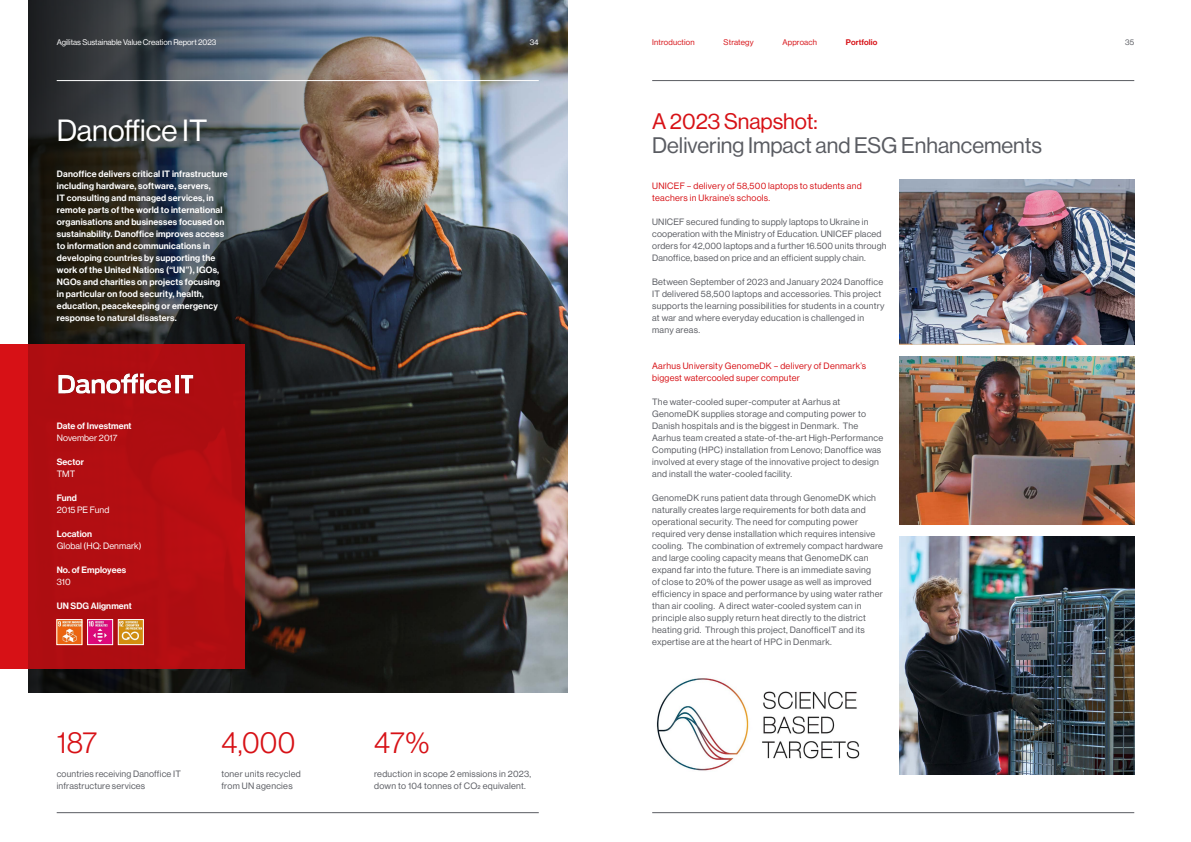
<style>
.page{position:relative;width:1191px;height:842px;background:#fff}
.page>*{position:absolute;margin:0;border:0;box-sizing:border-box;transform-origin:0 0}
.t1{font:300 30px "Neue Haas Display";letter-spacing:.01em;color:#d71116}
.t2{font:30px "Neue Haas Display";color:#fff}
.t3{font:22px "Neue Haas Display";color:#5a5c62}
.t4{font:22px "Neue Haas Display";color:#d71116}
.t5{font:9px/12px "Neue Haas Display";letter-spacing:.03em;color:#5a5c62}
.t6{font:9px/12px "Neue Haas Display Mediu";letter-spacing:.02em;color:#fff}
.t7{font:9px/12px "Neue Haas Display";letter-spacing:.03em;color:#d71116}
.t8{font:9px "Neue Haas Display";letter-spacing:.01em;color:#fff}
.t9{font:8px "Neue Haas Display";color:#fff}
.t10{font:8px "Neue Haas Display";letter-spacing:.02em;color:#d71116}
.t11{font:8px "Neue Haas Display Mediu";letter-spacing:.02em;color:#d71116}
.t12{font:8px "Neue Haas Display";color:#5a5c62}
</style>
<div class="page">
<img style="left:456px;top:0;width:111px;height:693px">
<img style="left:28px;top:0;width:428px;height:693px">
<svg style="left:0;top:345px;width:245px;height:324px;background:#b50e12"></svg>
<img style="left:57px;top:371px;width:136px;height:25px">
<img style="left:59px;top:621px;width:21px;height:22px">
<div style="left:57px;top:619px;width:25px;height:26px;border:1px solid #fff"></div>
<img style="left:89px;top:621px;width:22px;height:22px">
<div style="left:87px;top:619px;width:26px;height:26px;border:1px solid #fff"></div>
<img style="left:120px;top:621px;width:21px;height:22px">
<div style="left:118px;top:619px;width:25px;height:26px;border:1px solid #fff"></div>
<img style="left:656px;top:678px;width:204px;height:93px">
<img style="left:899px;top:537px;width:235px;height:237px">
<img style="left:899px;top:179px;width:235px;height:166px">
<img style="left:899px;top:357px;width:235px;height:168px">
<hr style="left:652px;top:80px;width:482px;height:1px;background:#5a5c62">
<hr style="left:57px;top:80px;width:482px;height:1px;background:#fff">
<hr style="left:652px;top:812px;width:482px;height:1px;background:#5a5c62">
<hr style="left:57px;top:812px;width:482px;height:1px;background:#5a5c62">
<p class="t9" style="left:57px;top:37px;width:161px">Agilitas Sustainable Value Creation Report 2023</p>
<p class="t9" style="left:530px;top:37px;width:11px">34</p>
<p class="t10" style="left:652px;top:37px;width:44px">Introduction</p>
<p class="t10" style="left:723px;top:37px;width:32px">Strategy</p>
<p class="t10" style="left:782px;top:37px;width:36px">Approach</p>
<p class="t11" style="left:846px;top:37px;width:33px">Portfolio</p>
<p class="t12" style="left:1125px;top:37px;width:10px">35</p>
<h1 class="t2" style="left:57px;top:113px;width:152px">Danoffice IT</h1>
<p class="t6" style="left:57px;top:168px;width:172px">Danoffice delivers critical IT infrastructure including hardware, software, servers,<br>IT consulting and managed services, in remote parts of the world to international organisations and businesses focused on sustainability. Danoffice improves access to information and communications in developing countries by supporting the work of the United Nations (“UN”), IGOs, NGOs and charities on projects focusing in particular on food security, health, education, peacekeeping or emergency response to natural disasters.</p>
<p class="t6" style="left:57px;top:420px;width:76px">Date of Investment</p>
<p class="t8" style="left:57px;top:432px;width:62px">November 2017</p>
<p class="t6" style="left:57px;top:456px;width:29px">Sector</p>
<p class="t8" style="left:57px;top:468px;width:20px">TMT</p>
<p class="t6" style="left:57px;top:492px;width:22px">Fund</p>
<p class="t8" style="left:57px;top:504px;width:54px">2015 PE Fund</p>
<p class="t6" style="left:57px;top:528px;width:37px">Location</p>
<p class="t8" style="left:57px;top:540px;width:86px">Global (HQ: Denmark)</p>
<p class="t6" style="left:57px;top:564px;width:71px">No. of Employees</p>
<p class="t8" style="left:57px;top:576px;width:15px">310</p>
<p class="t6" style="left:57px;top:600px;width:77px">UN SDG Alignment</p>
<h1 class="t1" style="left:57px;top:725px;width:42px">187</h1>
<h1 class="t1" style="left:221px;top:725px;width:75px">4,000</h1>
<h1 class="t1" style="left:374px;top:725px;width:57px">47%</h1>
<p class="t5" style="left:57px;top:768px;width:126px">countries receiving Danoffice IT infrastructure services</p>
<p class="t5" style="left:221px;top:768px;width:81px">toner units recycled from UN agencies</p>
<p class="t5" style="left:374px;top:768px;width:159px">reduction in scope 2 emissions in 2023, down to 104 tonnes of CO2 equivalent.</p>
<h2 class="t4" style="left:652px;top:109px;width:167px">A 2023 Snapshot:</h2>
<h2 class="t3" style="left:652px;top:133px;width:391px">Delivering Impact and ESG Enhancements</h2>
<p class="t7" style="left:652px;top:180px;width:211px">UNICEF – delivery of 58,500 laptops to students and teachers in Ukraine’s schools.</p>
<p class="t5" style="left:652px;top:216px;width:236px">UNICEF secured funding to supply laptops to Ukraine in cooperation with the Ministry of Education. UNICEF placed orders for 42,000 laptops and a further 16.500 units through Danoffice, based on price and an efficient supply chain.</p>
<p class="t5" style="left:652px;top:276px;width:234px">Between September of 2023 and January 2024 Danoffice IT delivered 58,500 laptops and accessories. This project supports the learning possibilities for students in a country at war and where everyday education is challenged in many areas.</p>
<p class="t7" style="left:652px;top:360px;width:215px">Aarhus University GenomeDK – delivery of Denmark’s biggest watercooled super computer</p>
<p class="t5" style="left:652px;top:396px;width:232px">The water-cooled super-computer at Aarhus at GenomeDK supplies storage and computing power to Danish hospitals and is the biggest in Denmark. The Aarhus team created a state-of-the-art High-Performance Computing (HPC) installation from Lenovo; Danoffice was involved at every stage of the innovative project to design and install the water-cooled facility.</p>
<p class="t5" style="left:652px;top:492px;width:232px">GenomeDK runs patient data through GenomeDK which naturally creates large requirements for both data and operational security. The need for computing power required very dense installation which requires intensive cooling. The combination of extremely compact hardware and large cooling capacity means that GenomeDK can expand far into the future. There is an immediate saving<br>of close to 20% of the power usage as well as improved efficiency in space and performance by using water rather than air cooling. A direct water-cooled system can in principle also supply return heat directly to the district heating grid. Through this project, DanofficeIT and its expertise are at the heart of HPC in Denmark.</p>
</div>
